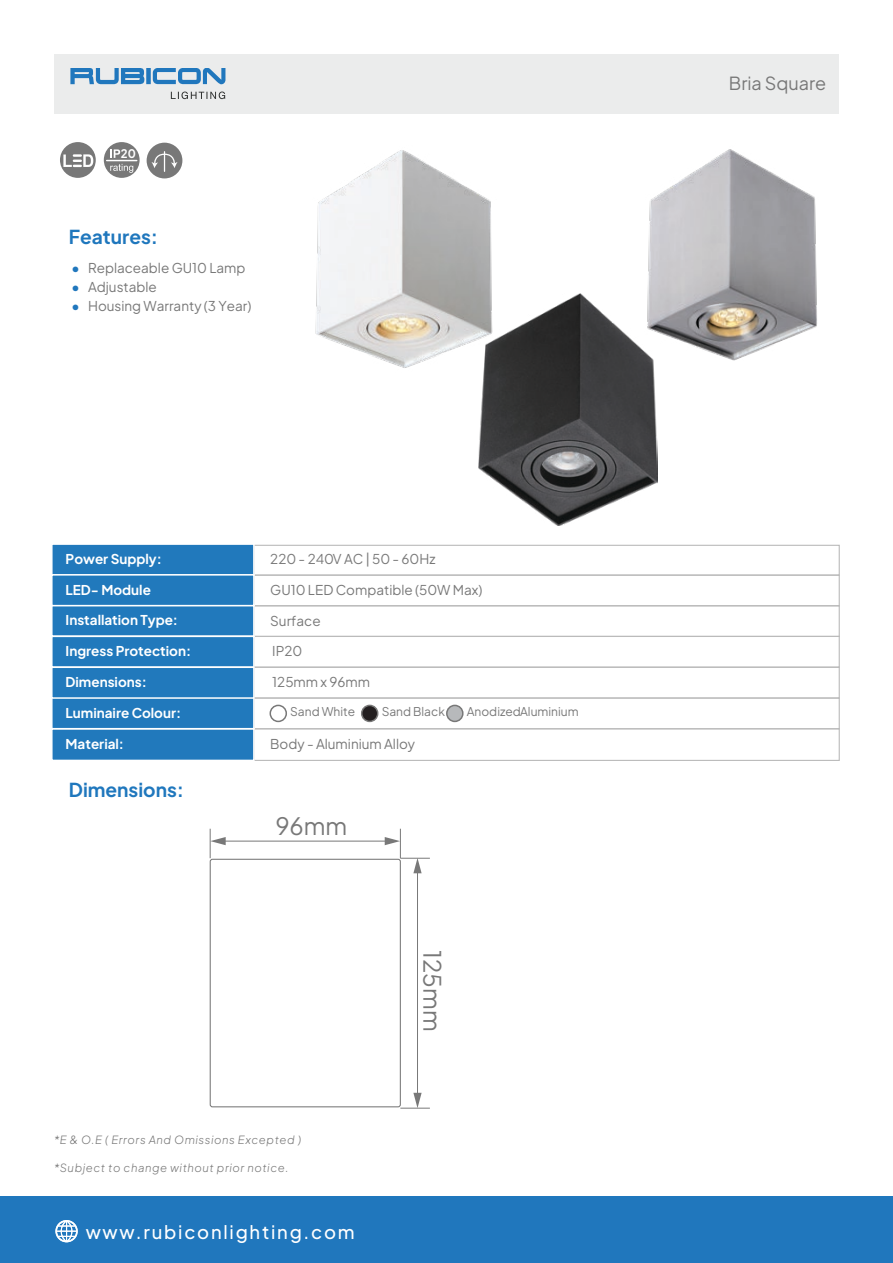
<style>
.page{position:relative;width:893px;height:1263px;background:#fff}
.page>*{position:absolute;margin:0;border:0;box-sizing:border-box;transform-origin:0 0}
.t1{font:23.85px "Plus Jakarta Sans";color:#787878}
.t2{font:700 19.2px "Plus Jakarta Sans";color:#1f77bd}
.t3{font:500 18.45px "Plus Jakarta Sans";letter-spacing:.095em;color:#fff}
.t4{font:18px "Plus Jakarta Sans";color:#787878}
.t5{font:13.5px "Plus Jakarta Sans";color:#787878}
.t6{font:700 13.5px "Plus Jakarta Sans";color:#fff}
.t7{font:12px "Plus Jakarta Sans";color:#787878}
.t8{font:700 11.85px "Plus Jakarta Sans";color:#fff}
.t9{font:italic 300 11.25px "Plus Jakarta Sans";letter-spacing:.05em;color:#787878}
.s1{font-weight:700;color:#2077bd}
.s2{font-style:inherit}
</style>
<div class="page">
<div style="left:54px;top:54px;width:785px;height:59px;background:#ebecec"></div>
<svg style="left:153px;top:68px;width:72px;height:16px"></svg>
<div style="left:146px;top:68px;width:5px;height:16px;background:#2077bd"></div>
<svg style="left:70px;top:68px;width:74px;height:16px"></svg>
<svg style="left:171px;top:92px;width:54px;height:7px"></svg>
<div style="left:147px;top:143px;width:35px;height:35px;background:#787878;border-radius:50%"></div>
<svg style="left:151px;top:152px;width:27px;height:19px"></svg>
<div style="left:60px;top:142px;width:36px;height:36px;background:#787878;border-radius:50%"></div>
<svg style="left:63px;top:154px;width:30px;height:13px"></svg>
<svg style="left:104px;top:142px;width:36px;height:36px"></svg>
<hr style="left:107px;top:160px;width:30px;height:1px;background:#fff">
<svg style="left:110px;top:149px;width:10px;height:9px"></svg>
<svg style="left:110px;top:164px;width:23px;height:9px"></svg>
<img style="left:647px;top:149px;width:170px;height:212px">
<img style="left:315px;top:150px;width:177px;height:218px">
<img style="left:478px;top:293px;width:179px;height:233px">
<hr style="left:217px;top:841px;width:176px;height:1px;background:#787878">
<hr style="left:400px;top:858px;width:30px;height:1px;background:#787878">
<hr style="left:417px;top:865px;width:1px;height:234px;background:#787878">
<hr style="left:400px;top:1108px;width:30px;height:1px;background:#787878">
<svg style="left:210px;top:829px;width:16px;height:29px"></svg>
<svg style="left:385px;top:829px;width:16px;height:29px"></svg>
<svg style="left:413px;top:1093px;width:9px;height:15px"></svg>
<svg style="left:413px;top:858px;width:9px;height:15px"></svg>
<div style="left:210px;top:859px;width:191px;height:248px;border:1px solid #787878;border-radius:2px"></div>
<div style="left:253px;top:545px;width:587px;height:31px;border:1px solid #bbb"></div>
<div style="left:253px;top:605px;width:587px;height:32px;border:1px solid #bbb"></div>
<div style="left:253px;top:728px;width:587px;height:33px;border:1px solid #bbb"></div>
<div style="left:253px;top:636px;width:587px;height:32px;border:1px solid #bbb"></div>
<div style="left:51px;top:543px;width:204px;height:33px;background:#2179bc;border:1px solid #fff"></div>
<div style="left:51px;top:605px;width:204px;height:32px;background:#2179bc;border:1px solid #fff"></div>
<div style="left:51px;top:728px;width:204px;height:33px;background:#2179bc;border:1px solid #fff"></div>
<div style="left:51px;top:696px;width:204px;height:33px;background:#2179bc;border:1px solid #fff"></div>
<div style="left:270px;top:705px;width:17px;height:17px;background:#fff;border:2px solid #787878;border-radius:50%"></div>
<div style="left:51px;top:636px;width:204px;height:32px;background:#2179bc;border:1px solid #fff"></div>
<div style="left:51px;top:574px;width:204px;height:32px;background:#2179bc;border:1px solid #fff"></div>
<div style="left:361px;top:705px;width:17px;height:17px;background:#231f20;border:2px solid #787878;border-radius:50%"></div>
<div style="left:446px;top:705px;width:18px;height:17px;background:#b7b9bb;border:2px solid #787878;border-radius:50%"></div>
<div style="left:253px;top:667px;width:587px;height:32px;border:1px solid #bbb"></div>
<div style="left:51px;top:666px;width:204px;height:33px;background:#2179bc;border:1px solid #fff"></div>
<div style="left:0;top:1196px;width:893px;height:67px;background:#2077bd"></div>
<svg style="left:55px;top:1220px;width:23px;height:22px"></svg>
<p class="t8" style="left:121px;top:143px;width:16px">20</p>
<h2 class="t2" style="left:69px;top:220px;width:91px">Features:</h2>
<p class="t5" style="left:71px;top:257px;width:176px"><span class="s1">•</span> Replaceable GU10 Lamp</p>
<p class="t5" style="left:71px;top:276px;width:87px"><span class="s1">•</span> Adjustable</p>
<p class="t5" style="left:71px;top:295px;width:182px"><span class="s1">•</span> Housing Warranty (3 Year)</p>
<p class="t6" style="left:66px;top:547px;width:98px">Power Supply:</p>
<p class="t5" style="left:270px;top:548px;width:167px"><span class="s2">220 - 240</span>V AC | 50 - 60Hz</p>
<p class="t6" style="left:66px;top:578px;width:87px">LED- Module</p>
<p class="t5" style="left:270px;top:579px;width:214px">GU10 LED Compatible (50W Max)</p>
<p class="t6" style="left:66px;top:608px;width:114px">Installation Type:</p>
<p class="t5" style="left:270px;top:610px;width:52px">Surface</p>
<p class="t6" style="left:66px;top:639px;width:127px">Ingress Protection:</p>
<p class="t5" style="left:272px;top:640px;width:32px">IP20</p>
<p class="t6" style="left:66px;top:670px;width:83px">Dimensions:</p>
<p class="t5" style="left:272px;top:671px;width:99px">125mm x 96mm</p>
<p class="t6" style="left:66px;top:701px;width:117px">Luminaire Colour:</p>
<p class="t7" style="left:290px;top:702px;width:67px">Sand White</p>
<p class="t7" style="left:382px;top:702px;width:65px">Sand Black</p>
<p class="t7" style="left:467px;top:702px;width:113px">Anodized Aluminium</p>
<p class="t6" style="left:66px;top:732px;width:60px">Material:</p>
<h2 class="t2" style="left:69px;top:773px;width:117px">Dimensions:</h2>
<p class="t5" style="left:270px;top:733px;width:146px">Body - Aluminium Alloy</p>
<h1 class="t1" style="left:275px;top:806px;width:73px">96mm</h1>
<p class="t9" style="left:54px;top:1130px;width:249px">*E &amp; O.E ( Errors And Omissions Excepted )</p>
<p class="t9" style="left:54px;top:1158px;width:236px">*Subject to change without prior notice.</p>
<h3 class="t3" style="left:86px;top:1216px;width:270px">www.rubiconlighting.com</h3>
<h1 class="t1" style="left:452px;top:950px;width:83px;rotate:90deg">125mm</h1>
<h3 class="t4" style="left:729px;top:68px;width:99px">Bria Square</h3>
</div>
